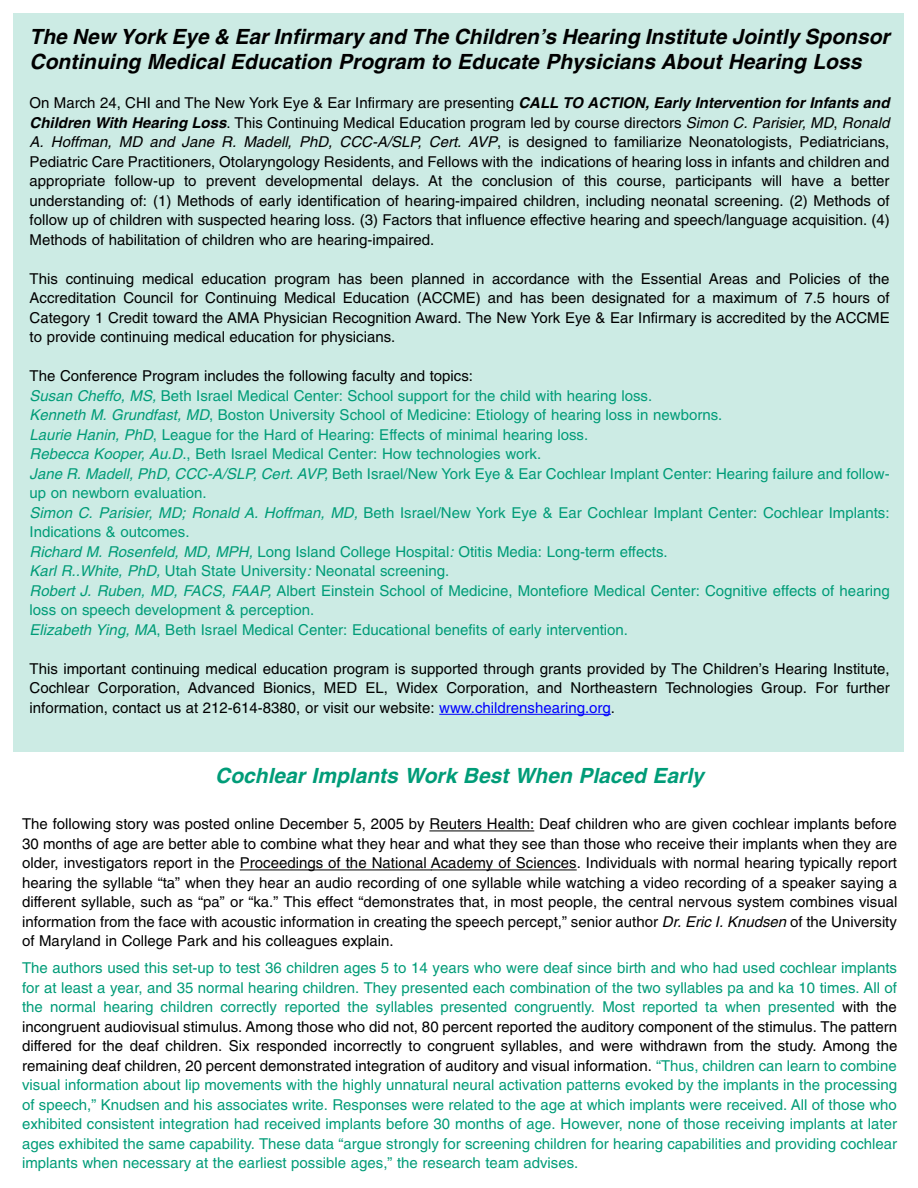
<style>
.page{position:relative;width:918px;height:1188px;background:#fff}
.page>*{position:absolute;margin:0;border:0;box-sizing:border-box;transform-origin:0 0}
.t1{font:italic 700 21px/25.5px "Helvetica";color:#000}
.t2{font:italic 700 21px "Helvetica";color:#009c78}
.t3{font:15px/19.5px "Helvetica";color:#000;text-align:justify}
.t4{font:15px/19.5px "Helvetica";color:#009c78}
.s1{font-weight:700;font-style:italic}
.s2{font-style:italic}
.s3{color:#000}
.s4{color:#0000fe}
</style>
<div class="page">
<div style="left:14px;top:14px;width:890px;height:738px;background:#ccebe4"></div>
<hr style="left:439px;top:714px;width:33px;height:1px;background:#0000fe">
<hr style="left:471px;top:714px;width:140px;height:1px;background:#0000fe">
<hr style="left:429px;top:831px;width:105px;height:1px;background:#000">
<hr style="left:240px;top:870px;width:192px;height:1px;background:#000">
<hr style="left:431px;top:870px;width:146px;height:1px;background:#000">
<h1 class="t1" style="left:30px;top:25px;width:862px">The New York Eye &amp; Ear Infirmary and The Children’s Hearing Institute Jointly Sponsor<br>Continuing Medical Education Program to Educate Physicians About Hearing Loss</h1>
<p class="t3" style="left:30px;top:95px;width:862px">On March 24, CHI and The New York Eye &amp; Ear Infirmary are presenting <span class="s1">CALL TO ACTION, Early Intervention for Infants and Children With Hearing Loss</span>. This Continuing Medical Education program led by course directors <span class="s2">Simon C. Parisier, MD</span>, <span class="s2">Ronald A. Hoffman, MD and Jane R. Madell, PhD, CCC-A/SLP, Cert. AVP</span>, is designed to familiarize Neonatologists, Pediatricians, Pediatric Care Practitioners, Otolaryngology Residents, and Fellows with the indications of hearing loss in infants and children and appropriate follow-up to prevent developmental delays. At the conclusion of this course, participants will have a better understanding of: (1) Methods of early identification of hearing-impaired children, including neonatal screening. (2) Methods of follow up of children with suspected hearing loss. (3) Factors that influence effective hearing and speech/language acquisition. (4)<br>Methods of habilitation of children who are hearing-impaired.</p>
<p class="t3" style="left:30px;top:270px;width:862px">This continuing medical education program has been planned in accordance with the Essential Areas and Policies of the Accreditation Council for Continuing Medical Education (ACCME) and has been designated for a maximum of 7.5 hours of Category 1 Credit toward the AMA Physician Recognition Award. The New York Eye &amp; Ear Infirmary is accredited by the ACCME to provide continuing medical education for physicians.</p>
<p class="t4" style="left:30px;top:368px;width:862px"><span class="s3">The Conference Program includes the following faculty and topics:<br></span><span class="s2">Susan Cheffo, MS,</span> Beth Israel Medical Center: School support for the child with hearing loss.<br><span class="s2">Kenneth M. Grundfast, MD</span>, Boston University School of Medicine: Etiology of hearing loss in newborns.<br><span class="s2">Laurie Hanin, PhD</span>, League for the Hard of Hearing: Effects of minimal hearing loss.<br><span class="s2">Rebecca Kooper, Au.D</span>., Beth Israel Medical Center: How technologies work.<br><span class="s2">Jane R. Madell, PhD, CCC-A/SLP, Cert. AVP,</span> Beth Israel/New York Eye &amp; Ear Cochlear Implant Center: Hearing failure and follow&shy;up on newborn evaluation.<br><span class="s2">Simon C. Parisier, MD; Ronald A. Hoffman, MD,</span> Beth Israel/New York Eye &amp; Ear Cochlear Implant Center: Cochlear Implants:<br>Indications &amp; outcomes.<br><span class="s2">Richard M. Rosenfeld, MD, MPH,</span> Long Island College Hospital<span class="s2">:</span> Otitis Media: Long-term effects.<br><span class="s2">Karl R..White, PhD,</span> Utah State University<span class="s2">:</span> Neonatal screening.<br><span class="s2">Robert J. Ruben, MD, FACS, FAAP,</span> Albert Einstein School of Medicine, Montefiore Medical Center: Cognitive effects of hearing loss on speech development &amp; perception.<br><span class="s2">Elizabeth Ying, MA</span>, Beth Israel Medical Center: Educational benefits of early intervention.</p>
<p class="t3" style="left:30px;top:660px;width:862px">This important continuing medical education program is supported through grants provided by The Children’s Hearing Institute, Cochlear Corporation, Advanced Bionics, MED EL, Widex Corporation, and Northeastern Technologies Group. For further information, contact us at 212-614-8380, or visit our website: <span class="s4">www.childrenshearing.org</span>.</p>
<h1 class="t2" style="left:215px;top:767px;width:490px">Cochlear Implants Work Best When Placed Early</h1>
<p class="t3" style="left:22px;top:816px;width:877px">The following story was posted online December 5, 2005 by Reuters Health: Deaf children who are given cochlear implants before 30 months of age are better able to combine what they hear and what they see than those who receive their implants when they are older, investigators report in the Proceedings of the National Academy of Sciences. Individuals with normal hearing typically report hearing the syllable “ta” when they hear an audio recording of one syllable while watching a video recording of a speaker saying a different syllable, such as “pa” or “ka.” This effect “demonstrates that, in most people, the central nervous system combines visual information from the face with acoustic information in creating the speech percept,” senior author <span class="s2">Dr. Eric I. Knudsen</span> of the University of Maryland in College Park and his colleagues explain.</p>
<p class="t4" style="left:22px;top:960px;width:877px;text-align:justify">The authors used this set-up to test 36 children ages 5 to 14 years who were deaf since birth and who had used cochlear implants for at least a year, and 35 normal hearing children. They presented each combination of the two syllables pa and ka 10 times. All of the normal hearing children correctly reported the syllables presented congruently. Most reported ta when presented <span class="s3">with the incongruent audiovisual stimulus. Among those who did not, 80 percent reported the auditory component of the stimulus. The pattern differed for the deaf children. Six responded incorrectly to congruent syllables, and were withdrawn from the study. Among the remaining deaf children, 20 percent demonstrated integration of auditory and visual information.</span> “Thus, children can learn to combine visual information about lip movements with the highly unnatural neural activation patterns evoked by the implants in the processing of speech,” Knudsen and his associates write. Responses were related to the age at which implants were received. All of those who exhibited consistent integration had received implants before 30 months of age. However, none of those receiving implants at later ages exhibited the same capability. These data “argue strongly for screening children for hearing capabilities and providing cochlear implants when necessary at the earliest possible ages,” the research team advises.</p>
</div>
